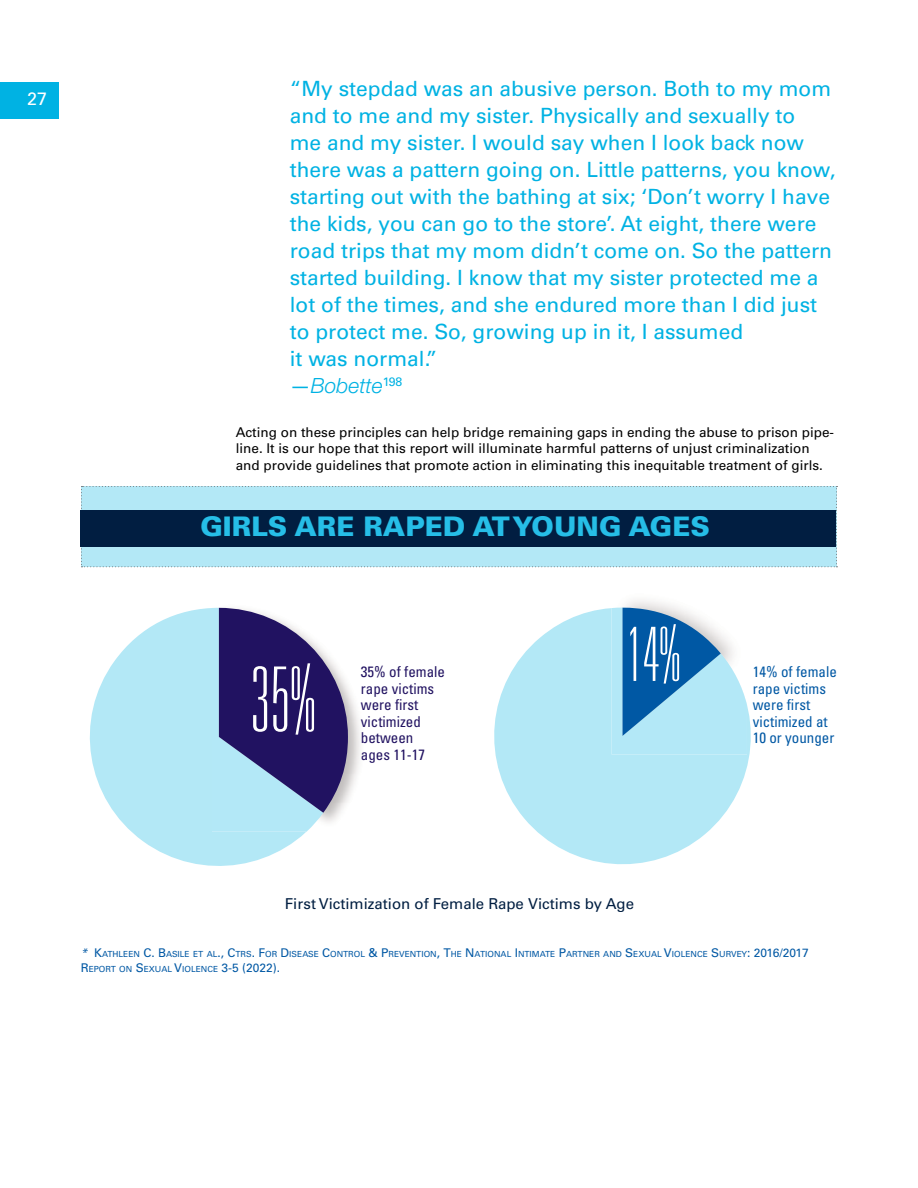
<style>
.page{position:relative;width:918px;height:1188px;background:#fff}
.page>*{position:absolute;margin:0;border:0;box-sizing:border-box;transform-origin:0 0}
.t1{font:100 ultra-condensed 90px "Univers LT Std";color:#fff}
.t2{font:100 ultra-condensed 75px "Univers LT Std";color:#fff}
.t3{font:900 27px "Univers LT Std";color:#26bee7}
.QUOTES{font:21px/27px "Univers LT Std";color:#00b2e3}
.t4{font:18px "Univers LT Std";color:#fff}
.t5{font:condensed 15px/16.5px "Univers LT Std";color:#211261}
.t6{font:condensed 15px/16.5px "Univers LT Std";color:#0058a4}
.t7{font:15px "Univers LT Std";color:#011e41}
.TXT_1{font:13.5px/16.5px "Univers LT Std";color:#000}
.t8{font:8.4px/15px "Univers LT Std";color:#0058a4}
.s1{font-family:"Helvetica Neue LT Std";font-weight:300;font-style:italic}
.s2{font-style:italic;font-size:12px}
.s3{font-size:12px}
</style>
<div class="page">
<div style="left:0;top:82px;width:59px;height:37px;background:#00b2e3"></div>
<div style="left:81px;top:486px;width:757px;height:81px;background:#b3e8f6"></div>
<div style="left:80px;top:510px;width:756px;height:36px;background:#011e41"></div>
<svg style="left:90px;top:608px;width:216px;height:258px;fill:#b3e8f6"></svg>
<img style="left:212px;top:608px;width:111px;height:224px">
<svg style="left:219px;top:608px;width:129px;height:205px"></svg>
<svg style="left:494px;top:608px;width:257px;height:256px;fill:#b3e8f6"></svg>
<img style="left:614px;top:601px;width:64px;height:7px">
<img style="left:612px;top:608px;width:135px;height:146px">
<svg style="left:623px;top:608px;width:98px;height:128px"></svg>
<p class="t4" style="left:27px;top:88px;width:22px">27</p>
<p class="QUOTES" style="left:290px;top:75px;width:547px">“My stepdad was an abusive person. Both to my mom and to me and my sister. Physically and sexually to<br>me and my sister. I would say when I look back now there was a pattern going on. Little patterns, you know, starting out with the bathing at six; ‘Don’t worry I have the kids, you can go to the store’. At eight, there were road trips that my mom didn’t come on. So the pattern started building. I know that my sister protected me a lot of the times, and she endured more than I did just to protect me. So, growing up in it, I assumed<br>it was normal.”<br>—<span class="s1">Bobette</span><sup>198</sup></p>
<p class="TXT_1" style="left:236px;top:424px;width:600px">Acting on these principles can help bridge remaining gaps in ending the abuse to prison pipe&shy;line. It is our hope that this report will illuminate harmful patterns of unjust criminalization and provide guidelines that promote action in eliminating this inequitable treatment of girls.</p>
<p class="t3" style="left:200px;top:509px;width:511px">GIRLS ARE RAPED AT YOUNG AGES</p>
<h1 class="t1" style="left:250px;top:654px;width:67px">35%</h1>
<p class="t5" style="left:361px;top:663px;width:86px">35% of female</p>
<p class="t5" style="left:361px;top:680px;width:75px">rape victims were first victimized between ages 11-17</p>
<h2 class="t2" style="left:626px;top:616px;width:56px">14%</h2>
<p class="t6" style="left:753px;top:663px;width:86px">14% of female rape victims were first victimized at<br>10 or younger</p>
<p class="t7" style="left:285px;top:895px;width:351px">First Victimization of Female Rape Victims by Age</p>
<p class="t8" style="left:81px;top:947px;width:730px"><span class="s2">*</span> <span class="s3">K</span>ATHLEEN <span class="s3">C. B</span>ASILE ET AL<span class="s3">., C</span>TRS<span class="s3">. F</span>OR <span class="s3">D</span> ISEASE <span class="s3">C</span>ONTROL <span class="s3">&amp; P</span>REVENTION<span class="s3">, T</span>HE <span class="s3">N</span> ATIONAL <span class="s3">I</span> NTIMATE <span class="s3">P</span>ARTNER AND <span class="s3">S</span> EXUAL <span class="s3">V</span>IOLENCE <span class="s3">S</span> URVEY<span class="s3">: 2016/2017<br>R</span>EPORT ON <span class="s3">S</span> EXUAL <span class="s3">V</span>IOLENCE <span class="s3">3-5 (2022).</span></p>
</div>
